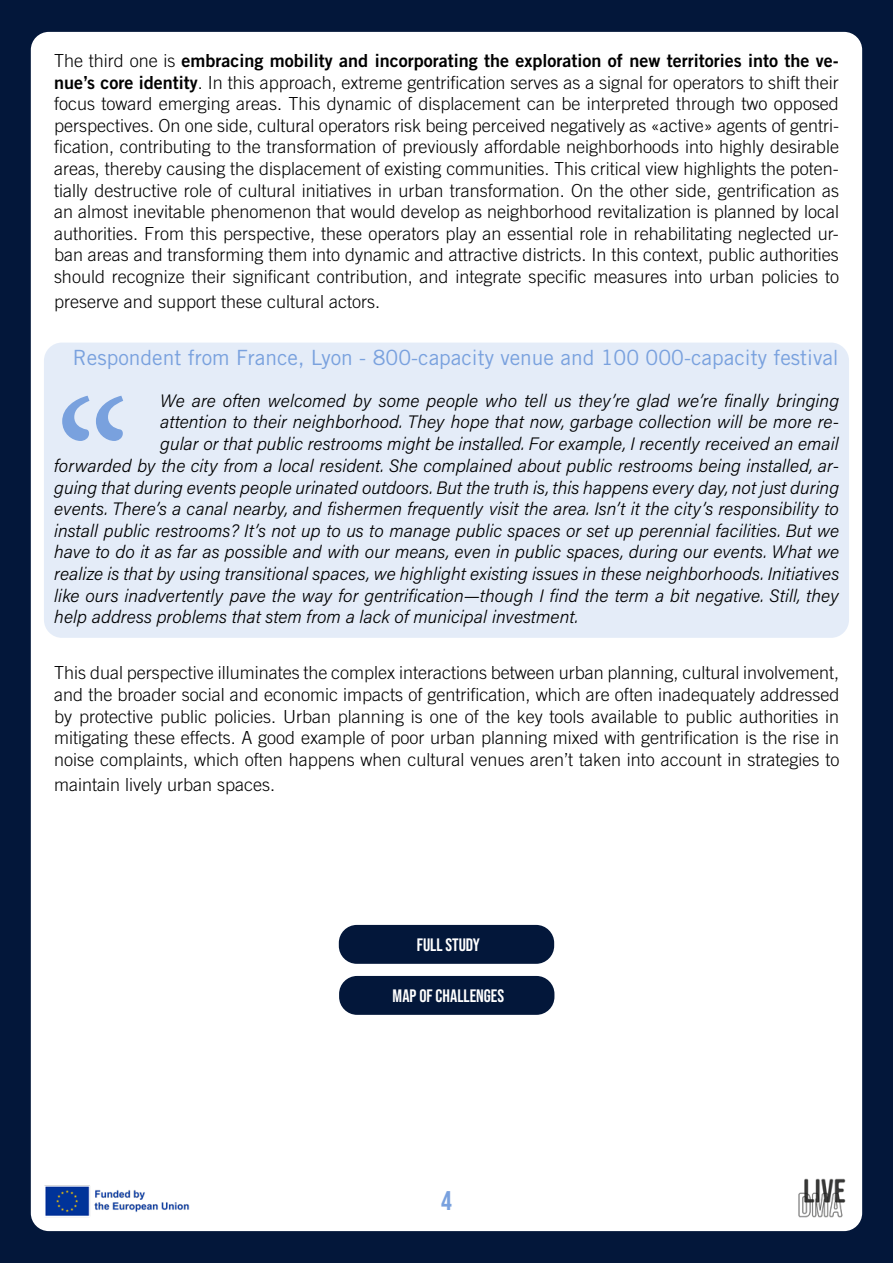
<style>
.page{position:relative;width:893px;height:1263px;background:#03173a}
.page>*{position:absolute;margin:0;border:0;box-sizing:border-box;transform-origin:0 0}
.t1{font:195px "Minion Pro";color:#79a1de}
.t2{font:27px "Bebas Neue";color:#79a1de}
.t3{font:21px "Trade Gothic LT Std";color:#79a1de}
.t4{font:300 18px/21.6px "Trade Gothic LT Std";color:#000;text-align:justify}
.t5{font:18px/21.6px "Acumin Variable Concept";color:#000;text-align:justify}
.t6{font:18px "Trade Gothic LT Std Bd 2";color:#000}
.t7{font:18px "Bebas Neue";color:#fff}
.s1{font-family:"Trade Gothic LT Std";font-weight:300}
.s2{font-family:"Trade Gothic LT Std Bd 2";font-weight:400}
</style>
<div class="page">
<div style="left:31px;top:32px;width:831px;height:1199px;background:#fff;border-radius:18px"></div>
<div style="left:44px;top:343px;width:805px;height:295px;background:#e4ecf8;border-radius:18px"></div>
<div style="left:339px;top:925px;width:215px;height:39px;background:#03173a;border-radius:18px"></div>
<div style="left:339px;top:976px;width:215px;height:39px;background:#03173a;border-radius:18px"></div>
<img style="left:44px;top:1185px;width:146px;height:31px">
<img style="left:784px;top:1178px;width:76px;height:54px">
<p class="t6" style="left:54px;top:49px;width:786px"><span class="s1">The third one is</span> embracing mobility and incorporating the exploration of new territories into the ve-</p>
<p class="t4" style="left:54px;top:71px;width:786px"><span class="s2">nue’s core identity</span>. In this approach, extreme gentrification serves as a signal for operators to shift their focus toward emerging areas. This dynamic of displacement can be interpreted through two opposed perspectives. On one side, cultural operators risk being perceived negatively as «active» agents of gentri&shy;fication, contributing to the transformation of previously affordable neighborhoods into highly desirable areas, thereby causing the displacement of existing communities. This critical view highlights the poten&shy;tially destructive role of cultural initiatives in urban transformation. On the other side, gentrification as an almost inevitable phenomenon that would develop as neighborhood revitalization is planned by local authorities. From this perspective, these operators play an essential role in rehabilitating neglected ur&shy;ban areas and transforming them into dynamic and attractive districts. In this context, public authorities should recognize their significant contribution, and integrate specific measures into urban policies to</p>
<p class="t4" style="left:54px;top:291px;width:328px">preserve and support these cultural actors.</p>
<p class="t3" style="left:73px;top:345px;width:767px">Respondent from France, Lyon - 800-capacity venue and 100 000-capacity festival</p>
<h1 class="t1" style="left:54px;top:342px;width:79px">‘‘</h1>
<p class="t5" style="left:160px;top:389px;width:680px">We are often welcomed by some people who tell us they’re glad we’re finally bringing attention to their neighborhood. They hope that now, garbage collection will be more re&shy;gular or that public restrooms might be installed. For example, I recently received an email</p>
<p class="t5" style="left:54px;top:454px;width:786px">forwarded by the city from a local resident. She complained about public restrooms being installed, ar&shy;guing that during events people urinated outdoors. But the truth is, this happens every day, not just during events. There’s a canal nearby, and fishermen frequently visit the area. Isn’t it the city’s responsibility to install public restrooms? It’s not up to us to manage public spaces or set up perennial facilities. But we have to do it as far as possible and with our means, even in public spaces, during our events. What we realize is that by using transitional spaces, we highlight existing issues in these neighborhoods. Initiatives like ours inadvertently pave the way for gentrification—though I find the term a bit negative. Still, they help address problems that stem from a lack of municipal investment.</p>
<p class="t4" style="left:54px;top:662px;width:786px">This dual perspective illuminates the complex interactions between urban planning, cultural involvement, and the broader social and economic impacts of gentrification, which are often inadequately addressed by protective public policies. Urban planning is one of the key tools available to public authorities in mitigating these effects. A good example of poor urban planning mixed with gentrification is the rise in noise complaints, which often happens when cultural venues aren’t taken into account in strategies to</p>
<p class="t4" style="left:54px;top:773px;width:223px">maintain lively urban spaces.</p>
<p class="t7" style="left:417px;top:935px;width:65px">FULL STUDY</p>
<p class="t7" style="left:393px;top:986px;width:113px">MAP OF CHALLENGES</p>
<h2 class="t2" style="left:441px;top:1185px;width:12px">4</h2>
</div>
